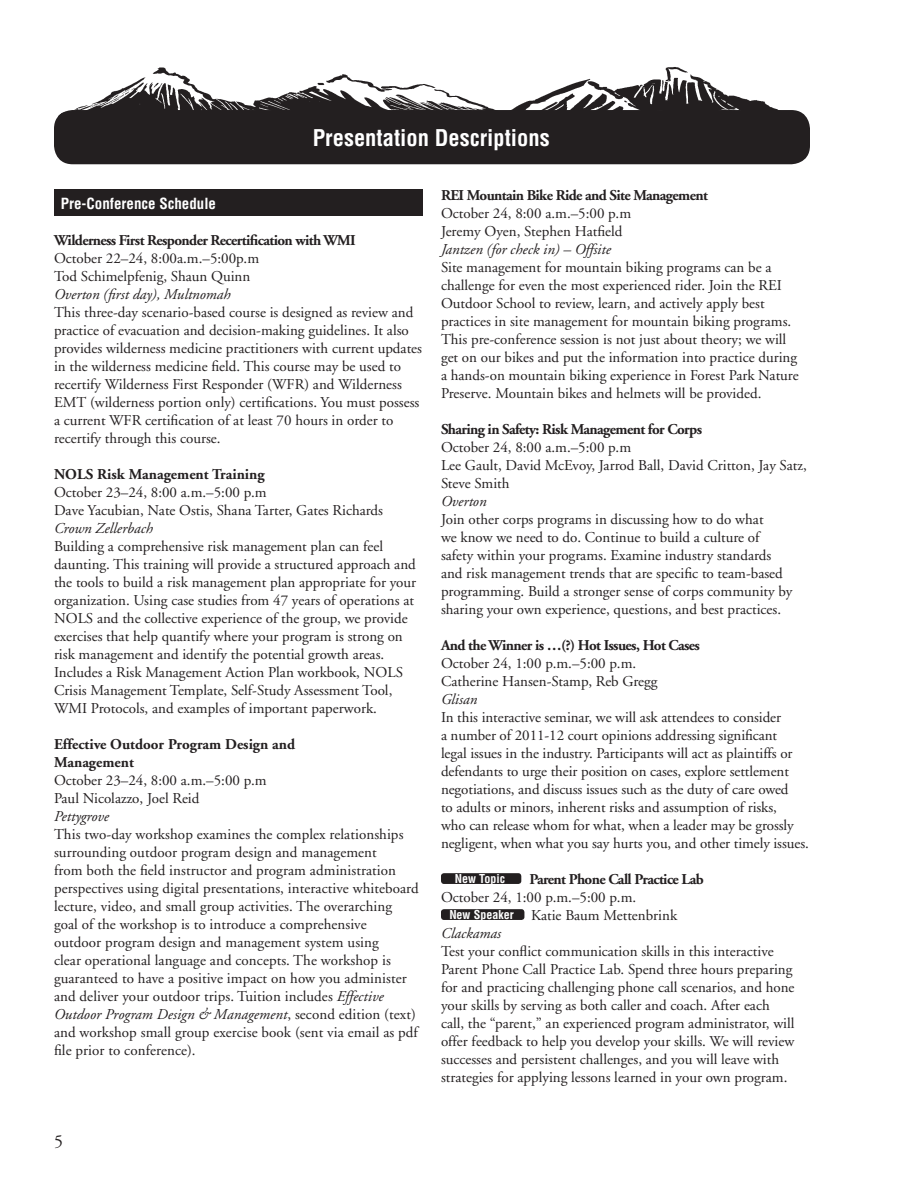
<style>
.page{position:relative;width:918px;height:1188px;background:#fff}
.page>*{position:absolute;margin:0;border:0;box-sizing:border-box;transform-origin:0 0}
.t1{font:700 condensed 22.5px "Helvetica LT";color:#fff}
.t2{font:18px "Adobe Garamond";color:#231f20}
.t3{font:15px/18px "Adobe Garamond";color:#231f20}
.t4{font:700 15px "Adobe Garamond";letter-spacing:-.04em;color:#231f20}
.t5{font:italic 15px "Adobe Garamond";color:#231f20}
.t6{font:700 15px/18px "Adobe Garamond";color:#231f20}
.t7{font:700 condensed 15px "Helvetica LT";color:#fff}
.t8{font:700 condensed 12px "Helvetica LT";color:#fff}
.s1{font-style:italic}
.s2{font-family:"Helvetica LT";font-weight:700;font-stretch:condensed;font-size:12px;color:#fff}
</style>
<div class="page">
<div style="left:54px;top:189px;width:369px;height:27px;background:#231f20"></div>
<div style="left:441px;top:873px;width:80px;height:11px;background:#231f20;border-radius:3px"></div>
<div style="left:441px;top:909px;width:83px;height:11px;background:#231f20;border-radius:3px"></div>
<img style="left:58px;top:67px;width:744px;height:49px">
<div style="left:54px;top:110px;width:756px;height:54px;background:#231f20;border-radius:19px"></div>
<h1 class="t1" style="left:313px;top:124px;width:238px">Presentation Descriptions</h1>
<p class="t7" style="left:61px;top:194px;width:157px">Pre-Conference Schedule</p>
<p class="t4" style="left:54px;top:232px;width:303px">Wilderness First Responder Recertification with WMI</p>
<p class="t3" style="left:54px;top:250px;width:207px">October 22–24, 8:00a.m.–5:00p.m<br>Tod Schimelpfenig, Shaun Quinn</p>
<p class="t5" style="left:54px;top:286px;width:178px">Overton (first day), Multnomah</p>
<p class="t3" style="left:54px;top:304px;width:370px">This three-day scenario-based course is designed as review and practice of evacuation and decision-making guidelines. It also provides wilderness medicine practitioners with current updates in the wilderness medicine field. This course may be used to recertify Wilderness First Responder (WFR) and Wilderness EMT (wilderness portion only) certifications. You must possess a current WFR certification of at least 70 hours in order to recertify through this course.</p>
<p class="t6" style="left:54px;top:466px;width:212px">NOLS Risk Management Training</p>
<p class="t3" style="left:54px;top:484px;width:331px">October 23–24, 8:00 a.m.–5:00 p.m<br>Dave Yacubian, Nate Ostis, Shana Tarter, Gates Richards</p>
<p class="t5" style="left:54px;top:520px;width:101px">Crown Zellerbach</p>
<p class="t3" style="left:54px;top:538px;width:364px">Building a comprehensive risk management plan can feel daunting. This training will provide a structured approach and the tools to build a risk management plan appropriate for your organization. Using case studies from 47 years of operations at NOLS and the collective experience of the group, we provide exercises that help quantify where your program is strong on risk management and identify the potential growth areas.<br>Includes a Risk Management Action Plan workbook, NOLS Crisis Management Template, Self-Study Assessment Tool, WMI Protocols, and examples of important paperwork.</p>
<p class="t6" style="left:54px;top:736px;width:243px">Effective Outdoor Program Design and<br>Management</p>
<p class="t3" style="left:54px;top:772px;width:214px">October 23–24, 8:00 a.m.–5:00 p.m<br>Paul Nicolazzo, Joel Reid</p>
<p class="t5" style="left:54px;top:808px;width:57px">Pettygrove</p>
<p class="t3" style="left:54px;top:826px;width:366px">This two-day workshop examines the complex relationships surrounding outdoor program design and management<br>from both the field instructor and program administration perspectives using digital presentations, interactive whiteboard lecture, video, and small group activities. The overarching goal of the workshop is to introduce a comprehensive<br>outdoor program design and management system using<br>clear operational language and concepts. The workshop is guaranteed to have a positive impact on how you administer and deliver your outdoor trips. Tuition includes <span class="s1">Effective Outdoor Program Design &amp; Management</span>, second edition (text) and workshop small group exercise book (sent via email as pdf file prior to conference).</p>
<p class="t4" style="left:441px;top:187px;width:268px">REI Mountain Bike Ride and Site Management</p>
<p class="t3" style="left:441px;top:205px;width:192px">October 24, 8:00 a.m.–5:00 p.m<br>Jeremy Oyen, Stephen Hatfield</p>
<p class="t5" style="left:441px;top:241px;width:171px">Jantzen (for check in) – Offsite</p>
<p class="t3" style="left:441px;top:259px;width:359px">Site management for mountain biking programs can be a challenge for even the most experienced rider. Join the REI Outdoor School to review, learn, and actively apply best practices in site management for mountain biking programs.<br>This pre-conference session is not just about theory; we will get on our bikes and put the information into practice during a hands-on mountain biking experience in Forest Park Nature Preserve. Mountain bikes and helmets will be provided.</p>
<p class="t4" style="left:441px;top:421px;width:263px">Sharing in Safety: Risk Management for Corps</p>
<p class="t3" style="left:441px;top:439px;width:367px">October 24, 8:00 a.m.–5:00 p.m<br>Lee Gault, David McEvoy, Jarrod Ball, David Critton, Jay Satz,<br>Steve Smith</p>
<p class="t5" style="left:441px;top:493px;width:47px">Overton</p>
<p class="t3" style="left:441px;top:511px;width:353px">Join other corps programs in discussing how to do what<br>we know we need to do. Continue to build a culture of safety within your programs. Examine industry standards and risk management trends that are specific to team-based programming. Build a stronger sense of corps community by sharing your own experience, questions, and best practices.</p>
<p class="t4" style="left:441px;top:637px;width:261px">And the Winner is …(?) Hot Issues, Hot Cases</p>
<p class="t3" style="left:441px;top:655px;width:218px">October 24, 1:00 p.m.–5:00 p.m.<br>Catherine Hansen-Stamp, Reb Gregg</p>
<p class="t5" style="left:441px;top:691px;width:38px">Glisan</p>
<p class="t3" style="left:441px;top:709px;width:369px">In this interactive seminar, we will ask attendees to consider<br>a number of 2011-12 court opinions addressing significant<br>legal issues in the industry. Participants will act as plaintiffs or defendants to urge their position on cases, explore settlement negotiations, and discuss issues such as the duty of care owed<br>to adults or minors, inherent risks and assumption of risks,<br>who can release whom for what, when a leader may be grossly negligent, when what you say hurts you, and other timely issues.</p>
<p class="t8" style="left:455px;top:871px;width:52px">New Topic</p>
<p class="t4" style="left:529px;top:871px;width:176px">Parent Phone Call Practice Lab</p>
<p class="t3" style="left:441px;top:889px;width:197px">October 24, 1:00 p.m.–5:00 p.m.</p>
<p class="t3" style="left:449px;top:907px;width:229px"><span class="s2">New Speaker</span> Katie Baum Mettenbrink</p>
<p class="t5" style="left:441px;top:925px;width:62px">Clackamas</p>
<p class="t3" style="left:441px;top:943px;width:355px">Test your conflict communication skills in this interactive Parent Phone Call Practice Lab. Spend three hours preparing for and practicing challenging phone call scenarios, and hone your skills by serving as both caller and coach. After each call, the “parent,” an experienced program administrator, will offer feedback to help you develop your skills. We will review successes and persistent challenges, and you will leave with strategies for applying lessons learned in your own program.</p>
<p class="t2" style="left:54px;top:1132px;width:10px">5</p>
</div>
